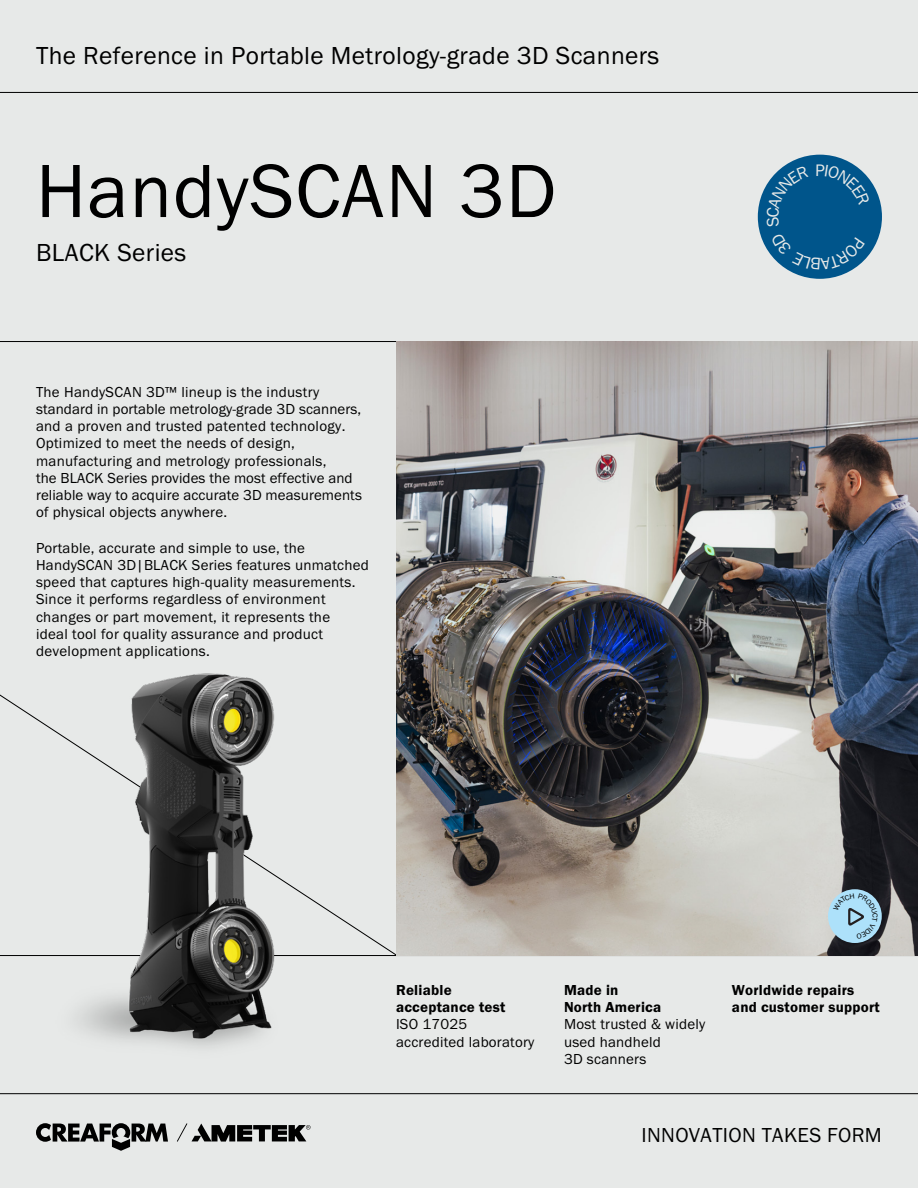
<style>
.page{position:relative;width:918px;height:1188px;background:#e7e9e8}
.page>*{position:absolute;margin:0;border:0;box-sizing:border-box;transform-origin:0 0}
.t1{font:78px "Franklin Gothic URW Boo";letter-spacing:.015em;color:#000}
.t2{font:25.5px "Franklin Gothic URW Boo";letter-spacing:.015em;color:#000}
.t3{font:21px "Franklin Gothic URW Boo";letter-spacing:.015em;color:#000}
.t4{font:15px/17.2px "Franklin Gothic URW Boo";letter-spacing:.02em;color:#000}
.t5{font:15px/17.2px "Franklin Gothic URW Dem";letter-spacing:.015em;color:#000}
</style>
<div class="page">
<svg style="left:36px;top:1123px;width:132px;height:28px"></svg>
<svg style="left:177px;top:1123px;width:134px;height:19px"></svg>
<hr style="left:0;top:1093px;width:918px;height:1px;background:#000">
<hr style="left:0;top:92px;width:918px;height:1px;background:#000">
<hr style="left:0;top:341px;width:468px;height:1px;background:#000">
<hr style="left:0;top:955px;width:918px;height:1px;background:#000">
<img style="left:396px;top:341px;width:522px;height:615px">
<div style="left:758px;top:155px;width:124px;height:124px;background:#00558b;border-radius:50%"></div>
<img style="left:4px;top:673px;width:374px;height:422px">
<div style="left:828px;top:889px;width:54px;height:54px;background:#ade1fa;border-radius:50%"></div>
<svg style="left:766px;top:164px;width:104px;height:106px"></svg>
<svg style="left:833px;top:893px;width:45px;height:46px"></svg>
<h2 class="t2" style="left:36px;top:39px;width:625px">The Reference in Portable Metrology-grade 3D Scanners</h2>
<h1 class="t1" style="left:36px;top:143px;width:522px">HandySCAN 3D</h1>
<h2 class="t2" style="left:36px;top:236px;width:152px">BLACK Series</h2>
<p class="t4" style="left:36px;top:383px;width:327px">The HandySCAN 3D™ lineup is the industry standard in portable metrology-grade 3D scanners, and a proven and trusted patented technology.<br>Optimized to meet the needs of design, manufacturing and metrology professionals,<br>the BLACK Series provides the most effective and reliable way to acquire accurate 3D measurements of physical objects anywhere.</p>
<p class="t4" style="left:36px;top:539px;width:334px">Portable, accurate and simple to use, the HandySCAN 3D|BLACK Series features unmatched speed that captures high-quality measurements.<br>Since it performs regardless of environment changes or part movement, it represents the<br>ideal tool for quality assurance and product development applications.</p>
<p class="t5" style="left:396px;top:981px;width:111px">Reliable acceptance test</p>
<p class="t4" style="left:396px;top:1016px;width:140px">ISO 17025 accredited laboratory</p>
<p class="t5" style="left:564px;top:981px;width:99px">Made in<br>North America</p>
<p class="t4" style="left:564px;top:1016px;width:143px">Most trusted &amp; widely used handheld<br>3D scanners</p>
<p class="t5" style="left:732px;top:981px;width:149px">Worldwide repairs and customer support</p>
<h3 class="t3" style="left:642px;top:1121px;width:242px">INNOVATION TAKES FORM</h3>
</div>
